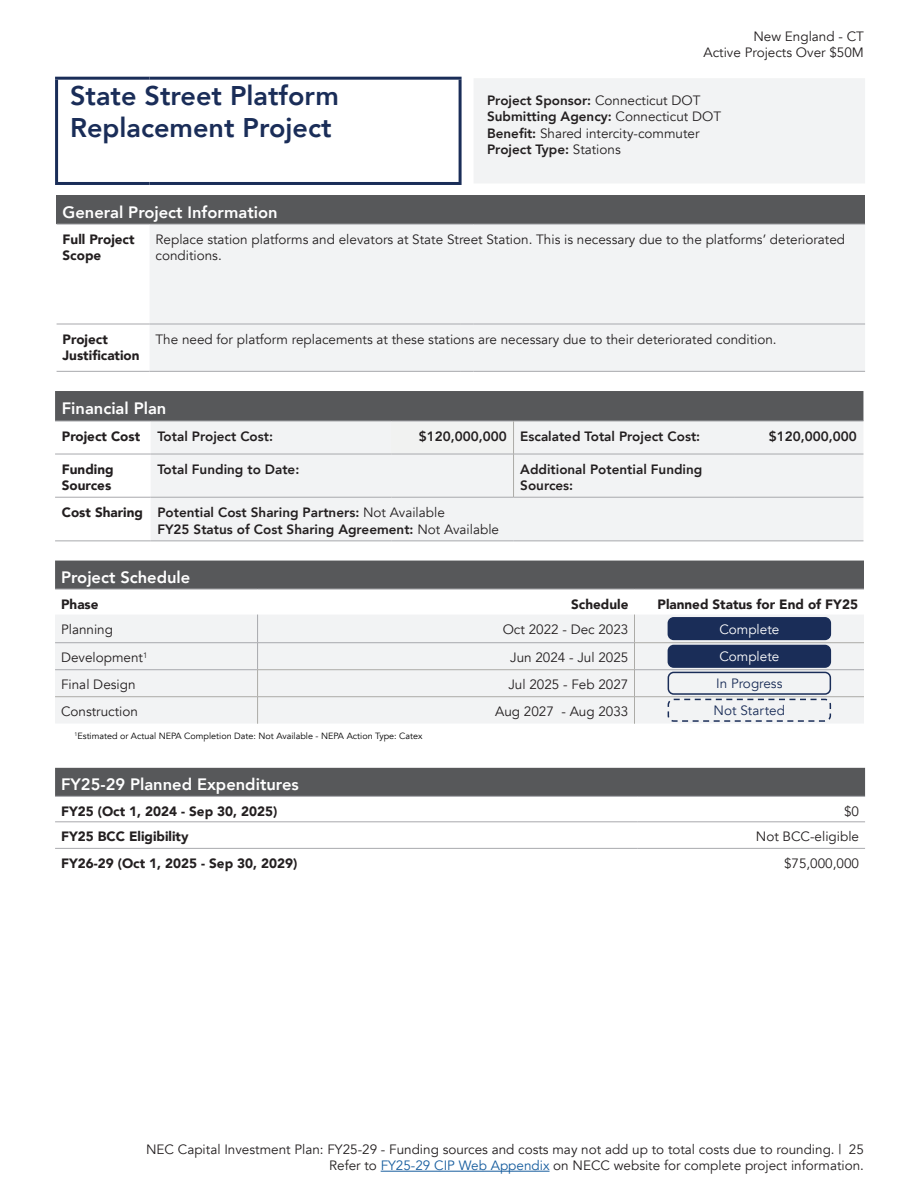
<style>
.page{position:relative;width:918px;height:1188px;background:#fff}
.page>*{position:absolute;margin:0;border:0;box-sizing:border-box;transform-origin:0 0}
.Project_Name{font:800 27px/32.4px "Avenir";color:#1a2d58}
.Appendix_H1{font:800 16.5px "Avenir";color:#fff}
.Paragraph_Avenir_9pt_no_spacing{font:13.5px/16.2px "Avenir";color:#231f20;text-align:right}
.Paragraph_Avenir_9pt_no_spacing-2{font:800 13.5px/16.2px "Avenir";color:#231f20}
.Appendix_H2{font:900 13.5px/16.2px "Avenir";color:#231f20}
.t1{font:13.5px "Avenir";color:#1a2d58}
.t2{font:13.5px "Avenir";color:#fff}
.Project_Page_Footnote{font:9px "Avenir";color:#000}
.s1{font-weight:400}
.s2{font-weight:800}
.s3{color:#175d9e}
</style>
<div class="page">
<hr style="left:381px;top:1171px;width:169px;height:1px;background:#175d9e">
<svg style="left:150px;top:78px;width:715px;height:293px;fill:#f2f3f4"></svg>
<div style="left:57px;top:196px;width:808px;height:28px;background:#57585a"></div>
<hr style="left:55px;top:77px;width:95px;height:3px;background:#1a2d58">
<hr style="left:55px;top:80px;width:3px;height:102px;background:#1a2d58">
<hr style="left:150px;top:77px;width:312px;height:3px;background:#1a2d58">
<hr style="left:459px;top:80px;width:3px;height:102px;background:#1a2d58">
<hr style="left:55px;top:182px;width:95px;height:3px;background:#1a2d58">
<hr style="left:150px;top:182px;width:312px;height:3px;background:#1a2d58">
<hr style="left:57px;top:224px;width:93px;height:1px;background:#a8a9ad">
<hr style="left:150px;top:224px;width:310px;height:1px;background:#a8a9ad">
<svg style="left:460px;top:224px;width:14px;height:1px"></svg>
<hr style="left:474px;top:224px;width:391px;height:1px;background:#a8a9ad">
<hr style="left:57px;top:324px;width:93px;height:1px;background:#a8a9ad">
<hr style="left:150px;top:324px;width:310px;height:1px;background:#a8a9ad">
<svg style="left:460px;top:324px;width:14px;height:1px"></svg>
<hr style="left:474px;top:324px;width:391px;height:1px;background:#a8a9ad">
<hr style="left:57px;top:371px;width:93px;height:1px;background:#a8a9ad">
<hr style="left:150px;top:371px;width:310px;height:1px;background:#a8a9ad">
<svg style="left:460px;top:371px;width:14px;height:1px"></svg>
<hr style="left:474px;top:371px;width:391px;height:1px;background:#a8a9ad">
<div style="left:55px;top:391px;width:808px;height:30px;background:#57585a"></div>
<div style="left:151px;top:422px;width:712px;height:119px;background:#f2f3f4"></div>
<div style="left:392px;top:421px;width:122px;height:33px;background:#f1f2f1"></div>
<div style="left:392px;top:454px;width:122px;height:43px;background:#f2f3f4"></div>
<hr style="left:55px;top:454px;width:96px;height:1px;background:#a8a9ad">
<hr style="left:735px;top:454px;width:128px;height:1px;background:#a8a9ad">
<hr style="left:55px;top:497px;width:96px;height:1px;background:#a8a9ad">
<hr style="left:151px;top:497px;width:241px;height:1px;background:#a8a9ad">
<hr style="left:735px;top:497px;width:128px;height:1px;background:#a8a9ad">
<hr style="left:55px;top:541px;width:96px;height:1px;background:#a8a9ad">
<hr style="left:151px;top:541px;width:241px;height:1px;background:#a8a9ad">
<hr style="left:392px;top:541px;width:122px;height:1px;background:#a8a9ad">
<hr style="left:514px;top:541px;width:221px;height:1px;background:#a8a9ad">
<hr style="left:735px;top:541px;width:128px;height:1px;background:#a8a9ad">
<hr style="left:55px;top:421px;width:96px;height:1px;background:#a8a9ad">
<hr style="left:151px;top:421px;width:241px;height:1px;background:#a8a9ad">
<hr style="left:735px;top:421px;width:128px;height:1px;background:#a8a9ad">
<hr style="left:151px;top:454px;width:241px;height:1px;background:#a8a9ad">
<hr style="left:392px;top:421px;width:122px;height:1px;background:#a8a9ad">
<hr style="left:514px;top:421px;width:221px;height:1px;background:#a8a9ad">
<hr style="left:392px;top:454px;width:122px;height:1px;background:#a8a9ad">
<hr style="left:514px;top:454px;width:221px;height:1px;background:#a8a9ad">
<hr style="left:392px;top:497px;width:122px;height:1px;background:#a8a9ad">
<hr style="left:514px;top:497px;width:221px;height:1px;background:#a8a9ad">
<hr style="left:513px;top:421px;width:1px;height:33px;background:#acaba7">
<hr style="left:513px;top:454px;width:1px;height:43px;background:#acaba7">
<div style="left:55px;top:561px;width:809px;height:28px;background:#57585a"></div>
<hr style="left:55px;top:589px;width:203px;height:1px;background:#a8a9ad">
<hr style="left:258px;top:589px;width:376px;height:1px;background:#a8a9ad">
<hr style="left:634px;top:589px;width:230px;height:1px;background:#a8a9ad">
<svg style="left:55px;top:615px;width:809px;height:109px"></svg>
<hr style="left:635px;top:669px;width:229px;height:1px;background:#a8a9ad">
<div style="left:668px;top:618px;width:162px;height:21px;background:#1a2d58;border-radius:5px"></div>
<div style="left:668px;top:617px;width:163px;height:23px;border:2px solid #1a2d58;border-radius:5px"></div>
<div style="left:668px;top:645px;width:162px;height:22px;background:#1a2d58;border-radius:5px"></div>
<div style="left:668px;top:645px;width:163px;height:23px;border:2px solid #1a2d58;border-radius:5px"></div>
<div style="left:668px;top:672px;width:163px;height:23px;border:2px solid #1a2d58;border-radius:5px"></div>
<div style="left:668px;top:699px;width:163px;height:23px;border:2px dashed #1a2d58;border-radius:5px"></div>
<div style="left:55px;top:768px;width:810px;height:28px;background:#57585a"></div>
<hr style="left:55px;top:796px;width:582px;height:1px;background:#a8a9ad">
<hr style="left:637px;top:796px;width:228px;height:1px;background:#a8a9ad">
<hr style="left:55px;top:822px;width:582px;height:1px;background:#a8a9ad">
<hr style="left:637px;top:822px;width:228px;height:1px;background:#a8a9ad">
<hr style="left:55px;top:848px;width:582px;height:1px;background:#a8a9ad">
<hr style="left:637px;top:848px;width:228px;height:1px;background:#a8a9ad">
<p class="Paragraph_Avenir_9pt_no_spacing" style="left:703px;top:28px;width:162px">New England - CT<br>Active Projects Over $50M</p>
<p class="Project_Name" style="left:70px;top:77px;width:270px">State Street Platform<br>Replacement Project</p>
<p class="Paragraph_Avenir_9pt_no_spacing-2" style="left:487px;top:92px;width:215px">Project Sponsor: <span class="s1">Connecticut DOT</span></p>
<p class="Paragraph_Avenir_9pt_no_spacing-2" style="left:487px;top:108px;width:236px">Submitting Agency: <span class="s1">Connecticut DOT</span></p>
<p class="Paragraph_Avenir_9pt_no_spacing" style="left:487px;top:125px;width:214px"><span class="s2">Benefit:</span> Shared intercity-commuter</p>
<p class="Paragraph_Avenir_9pt_no_spacing-2" style="left:487px;top:140px;width:135px">Project Type: <span class="s1">Stations</span></p>
<h1 class="Appendix_H1" style="left:63px;top:197px;width:217px">General Project Information</h1>
<h2 class="Appendix_H2" style="left:63px;top:230px;width:74px">Full Project<br>Scope</h2>
<p class="Paragraph_Avenir_9pt_no_spacing" style="left:156px;top:231px;width:691px;text-align:left">Replace station platforms and elevators at State Street Station. This is necessary due to the platforms’ deteriorated conditions.</p>
<h2 class="Appendix_H2" style="left:63px;top:330px;width:79px">Project<br>Justification</h2>
<p class="Paragraph_Avenir_9pt_no_spacing" style="left:156px;top:331px;width:623px">The need for platform replacements at these stations are necessary due to their deteriorated condition.</p>
<h1 class="Appendix_H1" style="left:62px;top:393px;width:106px">Financial Plan</h1>
<h2 class="Appendix_H2" style="left:62px;top:428px;width:80px">Project Cost</h2>
<p class="Paragraph_Avenir_9pt_no_spacing-2" style="left:157px;top:428px;width:117px">Total Project Cost:</p>
<p class="Paragraph_Avenir_9pt_no_spacing-2" style="left:419px;top:428px;width:89px">$120,000,000</p>
<p class="Paragraph_Avenir_9pt_no_spacing-2" style="left:520px;top:428px;width:181px">Escalated Total Project Cost:</p>
<p class="Paragraph_Avenir_9pt_no_spacing-2" style="left:769px;top:428px;width:89px">$120,000,000</p>
<h2 class="Appendix_H2" style="left:62px;top:461px;width:53px">Funding<br>Sources</h2>
<p class="Paragraph_Avenir_9pt_no_spacing-2" style="left:157px;top:461px;width:143px">Total Funding to Date:</p>
<p class="Paragraph_Avenir_9pt_no_spacing-2" style="left:520px;top:461px;width:184px">Additional Potential Funding<br>Sources:</p>
<h2 class="Appendix_H2" style="left:62px;top:504px;width:83px">Cost Sharing</h2>
<p class="Paragraph_Avenir_9pt_no_spacing-2" style="left:157px;top:504px;width:289px">Potential Cost Sharing Partners: <span class="s1">Not Available</span></p>
<p class="Paragraph_Avenir_9pt_no_spacing-2" style="left:157px;top:520px;width:343px">FY25 Status of Cost Sharing Agreement: <span class="s1">Not Available</span></p>
<h1 class="Appendix_H1" style="left:61px;top:562px;width:131px">Project Schedule</h1>
<h2 class="Appendix_H2" style="left:61px;top:595px;width:39px">Phase</h2>
<h2 class="Appendix_H2" style="left:571px;top:595px;width:59px">Schedule</h2>
<h2 class="Appendix_H2" style="left:658px;top:595px;width:202px">Planned Status for End of FY25</h2>
<p class="Paragraph_Avenir_9pt_no_spacing" style="left:61px;top:622px;width:54px">Planning</p>
<p class="Paragraph_Avenir_9pt_no_spacing" style="left:503px;top:622px;width:127px">Oct 2022 - Dec 2023</p>
<p class="t2" style="left:719px;top:621px;width:61px">Complete</p>
<p class="Paragraph_Avenir_9pt_no_spacing" style="left:61px;top:650px;width:88px">Development<sup>1</sup></p>
<p class="Paragraph_Avenir_9pt_no_spacing" style="left:510px;top:650px;width:120px">Jun 2024 - Jul 2025</p>
<p class="t2" style="left:719px;top:649px;width:61px">Complete</p>
<p class="Paragraph_Avenir_9pt_no_spacing" style="left:61px;top:677px;width:76px">Final Design</p>
<p class="Paragraph_Avenir_9pt_no_spacing" style="left:508px;top:677px;width:122px">Jul 2025 - Feb 2027</p>
<p class="t1" style="left:716px;top:676px;width:68px">In Progress</p>
<p class="Paragraph_Avenir_9pt_no_spacing" style="left:61px;top:704px;width:78px">Construction</p>
<p class="Paragraph_Avenir_9pt_no_spacing" style="left:495px;top:704px;width:135px">Aug 2027 - Aug 2033</p>
<p class="t1" style="left:714px;top:703px;width:73px">Not Started</p>
<p class="Project_Page_Footnote" style="left:75px;top:730px;width:349px"><sup>1</sup>Estimated or Actual NEPA Completion Date: Not Available - NEPA Action Type: Catex</p>
<h1 class="Appendix_H1" style="left:61px;top:770px;width:239px">FY25-29 Planned Expenditures</h1>
<h2 class="Appendix_H2" style="left:61px;top:803px;width:218px">FY25 (Oct 1, 2024 - Sep 30, 2025)</h2>
<p class="Paragraph_Avenir_9pt_no_spacing" style="left:844px;top:803px;width:17px">$0</p>
<h2 class="Appendix_H2" style="left:61px;top:828px;width:129px">FY25 BCC Eligibility</h2>
<p class="Paragraph_Avenir_9pt_no_spacing" style="left:756px;top:829px;width:105px">Not BCC-eligible</p>
<h2 class="Appendix_H2" style="left:61px;top:855px;width:238px">FY26-29 (Oct 1, 2025 - Sep 30, 2029)</h2>
<p class="Paragraph_Avenir_9pt_no_spacing" style="left:784px;top:855px;width:77px">$75,000,000</p>
<p class="Paragraph_Avenir_9pt_no_spacing" style="left:146px;top:1141px;width:719px">NEC Capital Investment Plan: FY25-29 - Funding sources and costs may not add up to total costs due to rounding. | 25<br>Refer to <span class="s3">FY25-29 CIP Web Appendix</span> on NECC website for complete project information.</p>
</div>
